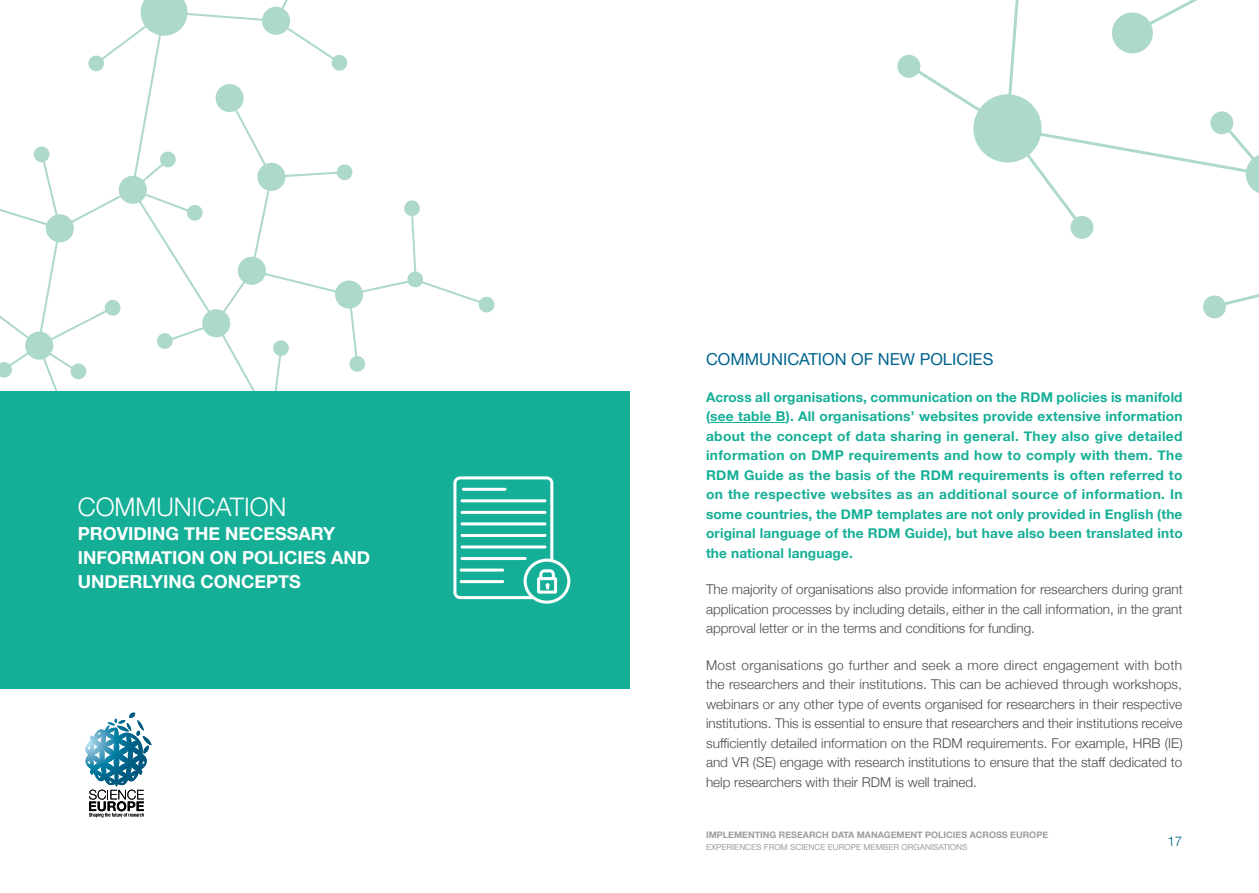
<style>
.page{position:relative;width:1259px;height:893px;background:#fff}
.page>*{position:absolute;margin:0;border:0;box-sizing:border-box;transform-origin:0 0}
.t1{font:300 25.5px "Helvetica Neue";color:#fff}
.t2{font:700 18px/24px "Helvetica Neue";color:#fff}
.t3{font:16.5px "Helvetica Neue";color:#00638e}
.t4{font:300 13.5px/19.5px "Helvetica Neue";color:#4a4a49;text-align:justify}
.t5{font:700 13.5px/19.5px "Helvetica Neue";letter-spacing:.01em;color:#15af97;text-align:justify}
.t6{font:300 13.5px "Helvetica Neue";color:#00638e}
.t7{font:700 9px "Helvetica Neue";color:#9d9d9c}
.t8{font:8.25px "Helvetica Neue";color:#9d9d9c}
</style>
<div class="page">
<svg style="left:85px;top:713px;width:62px;height:104px"></svg>
<svg style="left:897px;top:0;width:362px;height:319px"></svg>
<svg style="left:0;top:0;width:494px;height:391px"></svg>
<div style="left:0;top:391px;width:629px;height:298px;background:#15af97"></div>
<svg style="left:453px;top:476px;width:117px;height:128px"></svg>
<hr style="left:710px;top:422px;width:75px;height:1px;background:#15af97">
<h1 class="t1" style="left:78px;top:487px;width:210px">COMMUNICATION</h1>
<h2 class="t2" style="left:78px;top:522px;width:294px">PROVIDING THE NECESSARY<br>INFORMATION ON POLICIES AND<br>UNDERLYING CONCEPTS</h2>
<p class="t3" style="left:706px;top:347px;width:289px">COMMUNICATION OF NEW POLICIES</p>
<p class="t5" style="left:706px;top:387px;width:478px">Across all organisations, communication on the RDM policies is manifold (see table B). All organisations’ websites provide extensive information about the concept of data sharing in general. They also give detailed information on DMP requirements and how to comply with them. The RDM Guide as the basis of the RDM requirements is often referred to on the respective websites as an additional source of information. In some countries, the DMP templates are not only provided in English (the original language of the RDM Guide), but have also been translated into the national language.</p>
<p class="t4" style="left:706px;top:579px;width:478px">The majority of organisations also provide information for researchers during grant application processes by including details, either in the call information, in the grant approval letter or in the terms and conditions for funding.</p>
<p class="t4" style="left:706px;top:654px;width:478px">Most organisations go further and seek a more direct engagement with both the researchers and their institutions. This can be achieved through workshops, webinars or any other type of events organised for researchers in their respective institutions. This is essential to ensure that researchers and their institutions receive sufficiently detailed information on the RDM requirements. For example, HRB (IE) and VR (SE) engage with research institutions to ensure that the staff dedicated to help researchers with their RDM is well trained.</p>
<p class="t7" style="left:706px;top:828px;width:343px">IMPLEMENTING RESEARCH DATA MANAGEMENT POLICIES ACROSS EUROPE</p>
<p class="t8" style="left:706px;top:841px;width:263px">EXPERIENCES FROM SCIENCE EUROPE MEMBER ORGANISATIONS</p>
<p class="t6" style="left:1167px;top:831px;width:17px">17</p>
</div>
